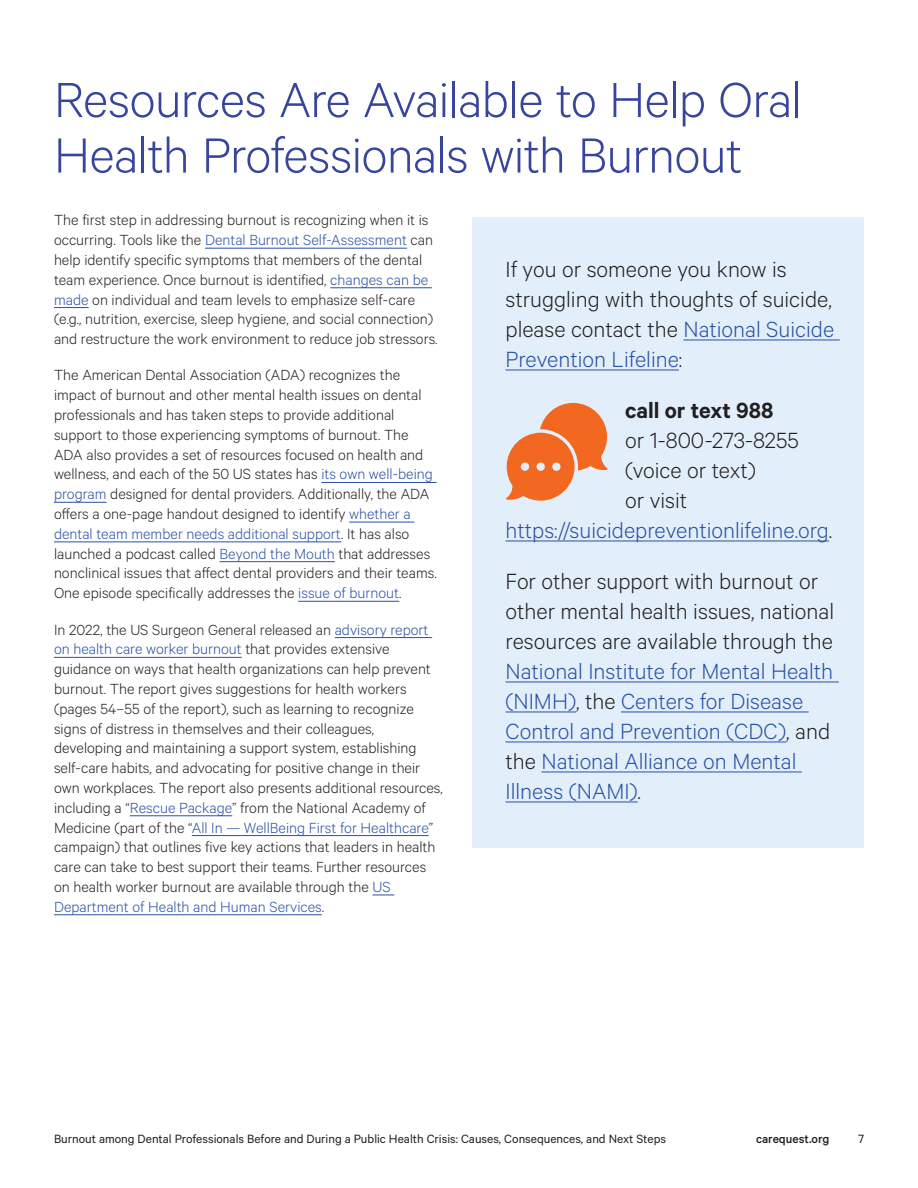
<style>
.page{position:relative;width:918px;height:1188px;background:#fff}
.page>*{position:absolute;margin:0;border:0;box-sizing:border-box;transform-origin:0 0}
.t1{font:300 55.5px/55.5px "Calibre";letter-spacing:-.015em;color:#38459c}
.t2{font:300 24.75px/30px "Calibre";color:#231f20}
.t3{font:300 24.75px/30px "Calibre";color:#2951a4}
.t4{font:600 24.75px "Calibre";color:#231f20}
.t5{font:300 16.5px/19.8px "Calibre";color:#231f20}
.t6{font:13.5px "Calibre";color:#231f20}
.t7{font:500 13.5px "Calibre";color:#231f20}
.s1{color:#2951a4}
.s2{color:#231f20}
</style>
<div class="page">
<hr style="left:205px;top:248px;width:202px;height:1px;background:#2951a4">
<hr style="left:330px;top:288px;width:102px;height:1px;background:#2951a4">
<hr style="left:54px;top:307px;width:35px;height:1px;background:#2951a4">
<hr style="left:321px;top:482px;width:116px;height:1px;background:#2951a4">
<hr style="left:54px;top:502px;width:53px;height:1px;background:#2951a4">
<hr style="left:349px;top:522px;width:65px;height:1px;background:#2951a4">
<hr style="left:54px;top:542px;width:287px;height:1px;background:#2951a4">
<hr style="left:220px;top:561px;width:115px;height:1px;background:#2951a4">
<hr style="left:298px;top:601px;width:101px;height:1px;background:#2951a4">
<hr style="left:335px;top:637px;width:97px;height:1px;background:#2951a4">
<hr style="left:54px;top:657px;width:188px;height:1px;background:#2951a4">
<hr style="left:130px;top:816px;width:102px;height:1px;background:#2951a4">
<hr style="left:192px;top:835px;width:237px;height:1px;background:#2951a4">
<svg style="left:373px;top:895px;width:21px;height:1px"></svg>
<hr style="left:54px;top:915px;width:268px;height:1px;background:#2951a4">
<div style="left:472px;top:217px;width:392px;height:631px;background:#e2eef9"></div>
<hr style="left:683px;top:340px;width:157px;height:1px;background:#2951a4">
<hr style="left:506px;top:370px;width:173px;height:1px;background:#2951a4">
<hr style="left:506px;top:541px;width:323px;height:1px;background:#2951a4">
<hr style="left:506px;top:682px;width:333px;height:1px;background:#2951a4">
<hr style="left:506px;top:712px;width:70px;height:1px;background:#2951a4">
<hr style="left:621px;top:712px;width:188px;height:1px;background:#2951a4">
<hr style="left:506px;top:742px;width:280px;height:1px;background:#2951a4">
<hr style="left:541px;top:772px;width:261px;height:1px;background:#2951a4">
<hr style="left:506px;top:802px;width:132px;height:1px;background:#2951a4">
<svg style="left:506px;top:403px;width:102px;height:98px"></svg>
<h1 class="t1" style="left:54px;top:70px;width:750px">Resources Are Available to Help Oral<br>Health Professionals with Burnout</h1>
<p class="t5" style="left:54px;top:210px;width:385px">The first step in addressing burnout is recognizing when it is occurring. Tools like the <span class="s1">Dental Burnout Self-Assessment</span> can help identify specific symptoms that members of the dental team experience. Once burnout is identified, <span class="s1">changes can be made</span> on individual and team levels to emphasize self-care (e.g., nutrition, exercise, sleep hygiene, and social connection) and restructure the work environment to reduce job stressors.</p>
<p class="t5" style="left:54px;top:365px;width:384px">The American Dental Association (ADA) recognizes the impact of burnout and other mental health issues on dental professionals and has taken steps to provide additional support to those experiencing symptoms of burnout. The ADA also provides a set of resources focused on health and wellness, and each of the 50 US states has <span class="s1">its own well-being program</span> designed for dental providers. Additionally, the ADA offers a one-page handout designed to identify <span class="s1">whether a dental team member needs additional support</span>. It has also launched a podcast called <span class="s1">Beyond the Mouth</span> that addresses nonclinical issues that affect dental providers and their teams.<br>One episode specifically addresses the <span class="s1">issue of burnout</span>.</p>
<p class="t5" style="left:54px;top:619px;width:390px">In 2022, the US Surgeon General released an <span class="s1">advisory report on health care worker burnout</span> that provides extensive guidance on ways that health organizations can help prevent burnout. The report gives suggestions for health workers (pages 54–55 of the report), such as learning to recognize signs of distress in themselves and their colleagues, developing and maintaining a support system, establishing self-care habits, and advocating for positive change in their own workplaces. The report also presents additional resources, including a “<span class="s1">Rescue Package</span>” from the National Academy of Medicine (part of the “<span class="s1">All In — WellBeing First for Healthcare</span>” campaign) that outlines five key actions that leaders in health care can take to best support their teams. Further resources on health worker burnout are available through the <span class="s1">US Department of Health and Human Services</span>.</p>
<h2 class="t2" style="left:506px;top:253px;width:330px">If you or someone you know is struggling with thoughts of suicide, please contact the <span class="s1">National Suicide<br>Prevention Lifeline</span>:</h2>
<h2 class="t4" style="left:625px;top:396px;width:150px">call or text 988</h2>
<h2 class="t2" style="left:625px;top:424px;width:175px">or 1-800-273-8255</h2>
<h2 class="t2" style="left:625px;top:454px;width:132px">(voice or text)</h2>
<h2 class="t2" style="left:625px;top:484px;width:63px">or visit</h2>
<h2 class="t3" style="left:506px;top:514px;width:328px">https://suicidepreventionlifeline.org<span class="s2">.</span></h2>
<h2 class="t2" style="left:506px;top:565px;width:330px">For other support with burnout or other mental health issues, national resources are available through the</h2>
<h2 class="t3" style="left:506px;top:655px;width:329px">National Institute for Mental Health (NIMH)<span class="s2">, the</span> Centers for Disease<br>Control and Prevention (CDC)<span class="s2">, and the</span> National Alliance on Mental<br>Illness (NAMI)<span class="s2">.</span></h2>
<p class="t6" style="left:54px;top:1131px;width:614px">Burnout among Dental Professionals Before and During a Public Health Crisis: Causes, Consequences, and Next Steps</p>
<p class="t7" style="left:756px;top:1131px;width:75px">carequest.org</p>
<p class="t6" style="left:858px;top:1131px;width:7px">7</p>
</div>
